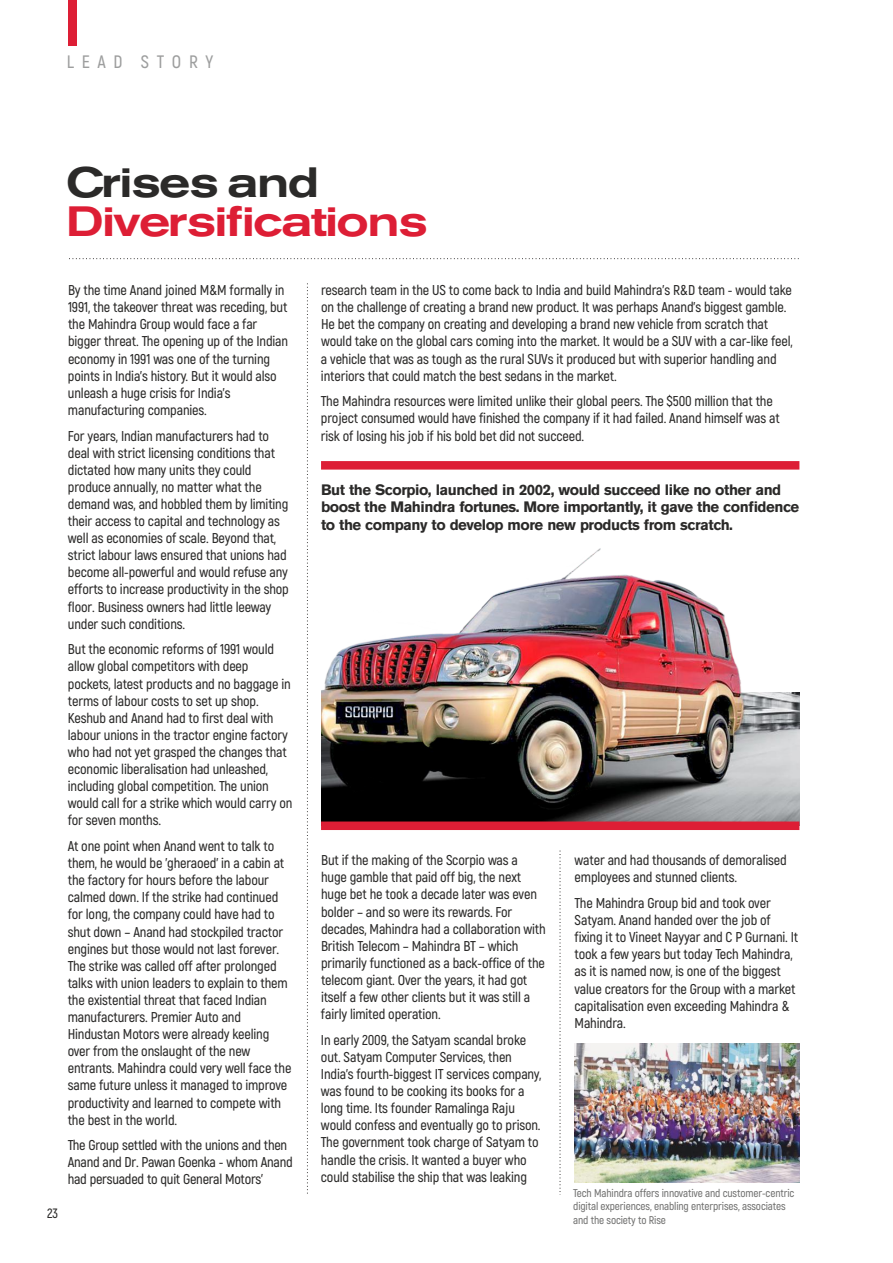
<style>
.page{position:relative;width:893px;height:1263px;background:#fff}
.page>*{position:absolute;margin:0;border:0;box-sizing:border-box;transform-origin:0 0}
.t1{font:500 expanded 42px "Akzidenz Grotesk Pro";letter-spacing:-.04em;color:#dd1e35}
.t2{font:500 expanded 42px "Akzidenz Grotesk Pro";letter-spacing:-.04em;color:#2b2a29}
.t3{font:600 18px "Akrobat";letter-spacing:.425em;color:#9d9e9e}
.t4{font:700 15px/17.5px "Akzidenz Grotesk Pro";letter-spacing:-.03em;color:#2b2a29}
.t5{font:600 14.25px/17.1px "Akrobat";letter-spacing:-.01em;color:#2b2a29}
.t6{font:600 13.5px "Akrobat";color:#2b2a29}
.t7{font:600 11.25px/13.5px "Akrobat";letter-spacing:-.01em;color:#727271}
</style>
<div class="page">
<img style="left:321px;top:548px;width:478px;height:273px">
<div style="left:68px;top:0;width:9px;height:46px;background:#dd1e35"></div>
<svg style="left:69px;top:258px;width:730px;height:1px"></svg>
<svg style="left:307px;top:283px;width:1px;height:911px"></svg>
<svg style="left:560px;top:851px;width:1px;height:344px"></svg>
<div style="left:321px;top:461px;width:478px;height:9px;background:#dd1e35"></div>
<div style="left:321px;top:821px;width:478px;height:9px;background:#dd1e35"></div>
<img style="left:574px;top:1043px;width:225px;height:139px">
<p class="t3" style="left:67px;top:52px;width:148px">LEAD STORY</p>
<h1 class="t2" style="left:66px;top:165px;width:255px">Crises and</h1>
<h1 class="t1" style="left:66px;top:204px;width:363px">Diversifications</h1>
<p class="t6" style="left:47px;top:1205px;width:13px">23</p>
<p class="t5" style="left:68px;top:282px;width:222px">By the time Anand joined M&amp;M formally in 1991, the takeover threat was receding, but the Mahindra Group would face a far bigger threat. The opening up of the Indian economy in 1991 was one of the turning points in India's history. But it would also unleash a huge crisis for India's manufacturing companies.</p>
<p class="t5" style="left:68px;top:427px;width:222px">For years, Indian manufacturers had to deal with strict licensing conditions that dictated how many units they could produce annually, no matter what the demand was, and hobbled them by limiting their access to capital and technology as well as economies of scale. Beyond that, strict labour laws ensured that unions had become all-powerful and would refuse any efforts to increase productivity in the shop floor. Business owners had little leeway under such conditions.</p>
<p class="t5" style="left:68px;top:641px;width:226px">But the economic reforms of 1991 would allow global competitors with deep pockets, latest products and no baggage in terms of labour costs to set up shop.<br>Keshub and Anand had to first deal with labour unions in the tractor engine factory who had not yet grasped the changes that economic liberalisation had unleashed, including global competition. The union would call for a strike which would carry on for seven months.</p>
<p class="t5" style="left:68px;top:838px;width:225px">At one point when Anand went to talk to them, he would be 'gheraoed' in a cabin at the factory for hours before the labour calmed down. If the strike had continued for long, the company could have had to shut down – Anand had stockpiled tractor engines but those would not last forever.<br>The strike was called off after prolonged talks with union leaders to explain to them the existential threat that faced Indian manufacturers. Premier Auto and Hindustan Motors were already keeling over from the onslaught of the new entrants. Mahindra could very well face the same future unless it managed to improve productivity and learned to compete with the best in the world.</p>
<p class="t5" style="left:68px;top:1137px;width:227px">The Group settled with the unions and then<br>Anand and Dr. Pawan Goenka - whom Anand had persuaded to quit General Motors’</p>
<p class="t5" style="left:321px;top:282px;width:473px">research team in the US to come back to India and build Mahindra's R&amp;D team - would take on the challenge of creating a brand new product. It was perhaps Anand's biggest gamble.<br>He bet the company on creating and developing a brand new vehicle from scratch that would take on the global cars coming into the market. It would be a SUV with a car-like feel, a vehicle that was as tough as the rural SUVs it produced but with superior handling and interiors that could match the best sedans in the market.</p>
<p class="t5" style="left:321px;top:393px;width:460px">The Mahindra resources were limited unlike their global peers. The $500 million that the project consumed would have finished the company if it had failed. Anand himself was at risk of losing his job if his bold bet did not succeed.</p>
<p class="t4" style="left:321px;top:482px;width:480px">But the Scorpio, launched in 2002, would succeed like no other and boost the Mahindra fortunes. More importantly, it gave the confidence to the company to develop more new products from scratch.</p>
<p class="t5" style="left:321px;top:852px;width:226px">But if the making of the Scorpio was a huge gamble that paid off big, the next huge bet he took a decade later was even bolder – and so were its rewards. For decades, Mahindra had a collaboration with British Telecom – Mahindra BT – which primarily functioned as a back-office of the telecom giant. Over the years, it had got itself a few other clients but it was still a fairly limited operation.</p>
<p class="t5" style="left:321px;top:1032px;width:222px">In early 2009, the Satyam scandal broke out. Satyam Computer Services, then India's fourth-biggest IT services company, was found to be cooking its books for a long time. Its founder Ramalinga Raju would confess and eventually go to prison.<br>The government took charge of Satyam to handle the crisis. It wanted a buyer who could stabilise the ship that was leaking</p>
<p class="t5" style="left:575px;top:852px;width:214px">water and had thousands of demoralised employees and stunned clients.</p>
<p class="t5" style="left:575px;top:895px;width:225px">The Mahindra Group bid and took over Satyam. Anand handed over the job of fixing it to Vineet Nayyar and C P Gurnani. It took a few years but today Tech Mahindra, as it is named now, is one of the biggest value creators for the Group with a market capitalisation even exceeding Mahindra &amp; Mahindra.</p>
<p class="t7" style="left:573px;top:1186px;width:223px">Tech Mahindra offers innovative and customer-centric digital experiences, enabling enterprises, associates and the society to Rise</p>
</div>
